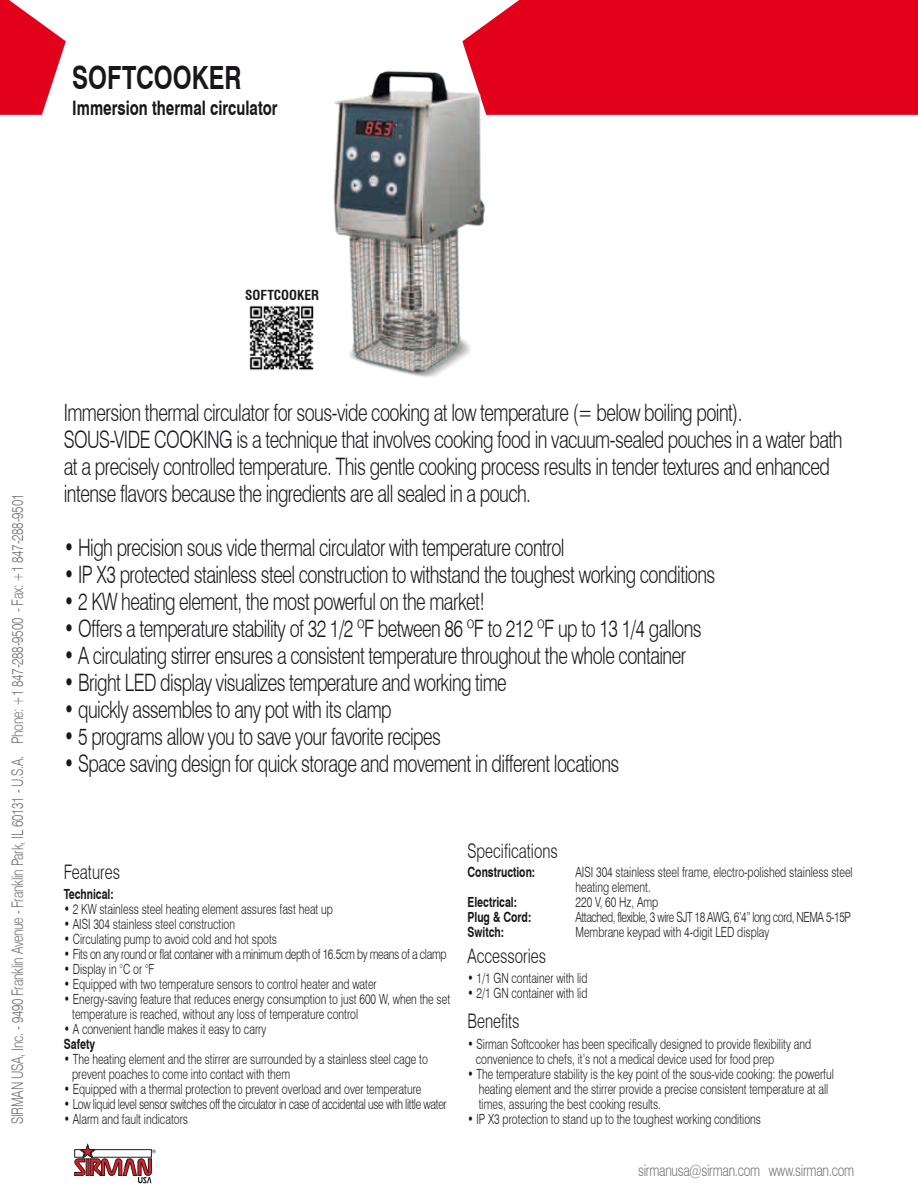
<style>
.page{position:relative;width:918px;height:1188px;background:#fff}
.page>*{position:absolute;margin:0;border:0;box-sizing:border-box;transform-origin:0 0}
.t1{font:700 31.95px "Swiss 721 BT";color:#1a171c;scale:.75 1}
.t2{font:300 24px/27px "Swiss 721 BT";letter-spacing:-.03em;color:#1a171c;scale:.75 1}
.t3{font:300 19.95px "Swiss 721 BT";color:#1a171c;scale:.75 1}
.t4{font:700 19.95px "Swiss 721 BT";color:#1a171c;scale:.75 1}
.t5{font:300 16.05px "Swiss 721 BT";letter-spacing:-.02em;color:#707173;scale:.75 1}
.t6{font:300 13.95px/15px "Swiss 721 BT";color:#1a171c;scale:.75 1}
.t7{font:300 13.95px "Swiss 721 BT";letter-spacing:-.03em;color:#1a171c;scale:.75 1}
.t8{font:700 13.95px "Swiss 721 BT";color:#1a171c;scale:.75 1}
.t9{font:300 13.95px "Swiss 721 BT";letter-spacing:-.04em;color:#1a171c;scale:.75 1}
.t10{font:700 condensed 13.5px "Swiss 721 BT";color:#1a171c}
</style>
<div class="page">
<svg style="left:0;top:0;width:66px;height:115px"></svg>
<div style="left:462px;top:0;width:456px;height:115px;background:#e2001a"></div>
<svg style="left:75px;top:1144px;width:81px;height:39px"></svg>
<img style="left:333px;top:49px;width:178px;height:329px">
<img style="left:249px;top:305px;width:65px;height:66px">
<h1 class="t1" style="left:72px;top:59px;width:227px">SOFTCOOKER</h1>
<h3 class="t4" style="left:72px;top:96px;width:275px">Immersion thermal circulator</h3>
<p class="t10" style="left:245px;top:287px;width:75px">SOFTCOOKER</p>
<p class="t5" style="left:8px;top:1124px;width:842px;rotate:-90deg">SIRMAN USA, Inc. - 9490 Franklin Avenue - Franklin Park, IL 60131 - U.S.A. Phone: +1 847-288-9500 - Fax: +1 847-288-9501</p>
<p class="t2" style="left:64px;top:398px;width:1040px">Immersion thermal circulator for sous-vide cooking at low temperature (= below boiling point).<br>SOUS-VIDE COOKING is a technique that involves cooking food in vacuum-sealed pouches in a water bath at a precisely controlled temperature. This gentle cooking process results in tender textures and enhanced intense flavors because the ingredients are all sealed in a pouch.</p>
<h2 class="t2" style="left:64px;top:533px;width:669px">• High precision sous vide thermal circulator with temperature control</h2>
<h2 class="t2" style="left:64px;top:560px;width:870px">• IP X3 protected stainless steel construction to withstand the toughest working conditions</h2>
<h2 class="t2" style="left:64px;top:587px;width:563px">• 2 KW heating element, the most powerful on the market!</h2>
<h2 class="t2" style="left:64px;top:614px;width:852px">• Offers a temperature stability of 32 1/2 ºF between 86 ºF to 212 ºF up to 13 1/4 gallons</h2>
<h2 class="t2" style="left:64px;top:641px;width:832px">• A circulating stirrer ensures a consistent temperature throughout the whole container</h2>
<h2 class="t2" style="left:64px;top:668px;width:592px">• Bright LED display visualizes temperature and working time</h2>
<h2 class="t2" style="left:64px;top:695px;width:439px">• quickly assembles to any pot with its clamp</h2>
<h2 class="t2" style="left:64px;top:722px;width:505px">• 5 programs allow you to save your favorite recipes</h2>
<h2 class="t2" style="left:64px;top:749px;width:742px">• Space saving design for quick storage and movement in different locations</h2>
<h3 class="t3" style="left:64px;top:859px;width:77px">Features</h3>
<p class="t8" style="left:64px;top:886px;width:68px">Technical:</p>
<p class="t6" style="left:64px;top:902px;width:361px">• 2 KW stainless steel heating element assures fast heat up</p>
<p class="t6" style="left:64px;top:917px;width:230px">• AISI 304 stainless steel construction</p>
<p class="t6" style="left:64px;top:932px;width:286px">• Circulating pump to avoid cold and hot spots</p>
<p class="t7" style="left:64px;top:946px;width:512px">• Fits on any round or flat container with a minimum depth of 16.5cm by means of a clamp</p>
<p class="t6" style="left:64px;top:962px;width:122px">• Display in °C or °F</p>
<p class="t6" style="left:64px;top:977px;width:419px">• Equipped with two temperature sensors to control heater and water</p>
<p class="t6" style="left:72px;top:992px;width:506px;text-indent:-8px">• Energy-saving feature that reduces energy consumption to just 600 W, when the set temperature is reached, without any loss of temperature control</p>
<p class="t6" style="left:64px;top:1022px;width:272px">• A convenient handle makes it easy to carry</p>
<p class="t8" style="left:64px;top:1036px;width:43px">Safety</p>
<p class="t6" style="left:72px;top:1052px;width:476px;text-indent:-8px">• The heating element and the stirrer are surrounded by a stainless steel cage to prevent poaches to come into contact with them</p>
<p class="t6" style="left:64px;top:1082px;width:478px">• Equipped with a thermal protection to prevent overload and over temperature</p>
<p class="t7" style="left:64px;top:1096px;width:512px">• Low liquid level sensor switches off the circulator in case of accidental use with little water</p>
<p class="t6" style="left:64px;top:1112px;width:167px">• Alarm and fault indicators</p>
<h3 class="t3" style="left:468px;top:838px;width:122px">Specifications</h3>
<p class="t8" style="left:468px;top:863px;width:92px">Construction:</p>
<p class="t6" style="left:576px;top:864px;width:371px">AISI 304 stainless steel frame, electro-polished stainless steel heating element.</p>
<p class="t8" style="left:468px;top:893px;width:68px">Electrical:</p>
<p class="t6" style="left:576px;top:894px;width:112px">220 V, 60 Hz, Amp</p>
<p class="t8" style="left:468px;top:908px;width:87px">Plug &amp; Cord:</p>
<p class="t9" style="left:576px;top:908px;width:369px">Attached, flexible, 3 wire SJT 18 AWG, 6’4” long cord, NEMA 5-15P</p>
<p class="t8" style="left:468px;top:923px;width:50px">Switch:</p>
<p class="t6" style="left:576px;top:924px;width:260px">Membrane keypad with 4-digit LED display</p>
<p class="t6" style="left:468px;top:970px;width:162px">• 1/1 GN container with lid</p>
<p class="t6" style="left:468px;top:985px;width:162px">• 2/1 GN container with lid</p>
<p class="t6" style="left:476px;top:1037px;width:449px;text-indent:-8px">• Sirman Softcooker has been specifically designed to provide flexibility and convenience to chefs, it’s not a medical device used for food prep</p>
<p class="t6" style="left:479px;top:1067px;width:475px;text-indent:-11px">• The temperature stability is the key point of the sous-vide cooking: the powerful heating element and the stirrer provide a precise consistent temperature at all times, assuring the best cooking results.</p>
<p class="t6" style="left:468px;top:1111px;width:393px">• IP X3 protection to stand up to the toughest working conditions</p>
<h3 class="t3" style="left:468px;top:943px;width:107px">Accessories</h3>
<h3 class="t3" style="left:468px;top:1008px;width:71px">Benefits</h3>
<p class="t5" style="left:638px;top:1161px;width:290px">sirmanusa@sirman.com www.sirman.com</p>
</div>
